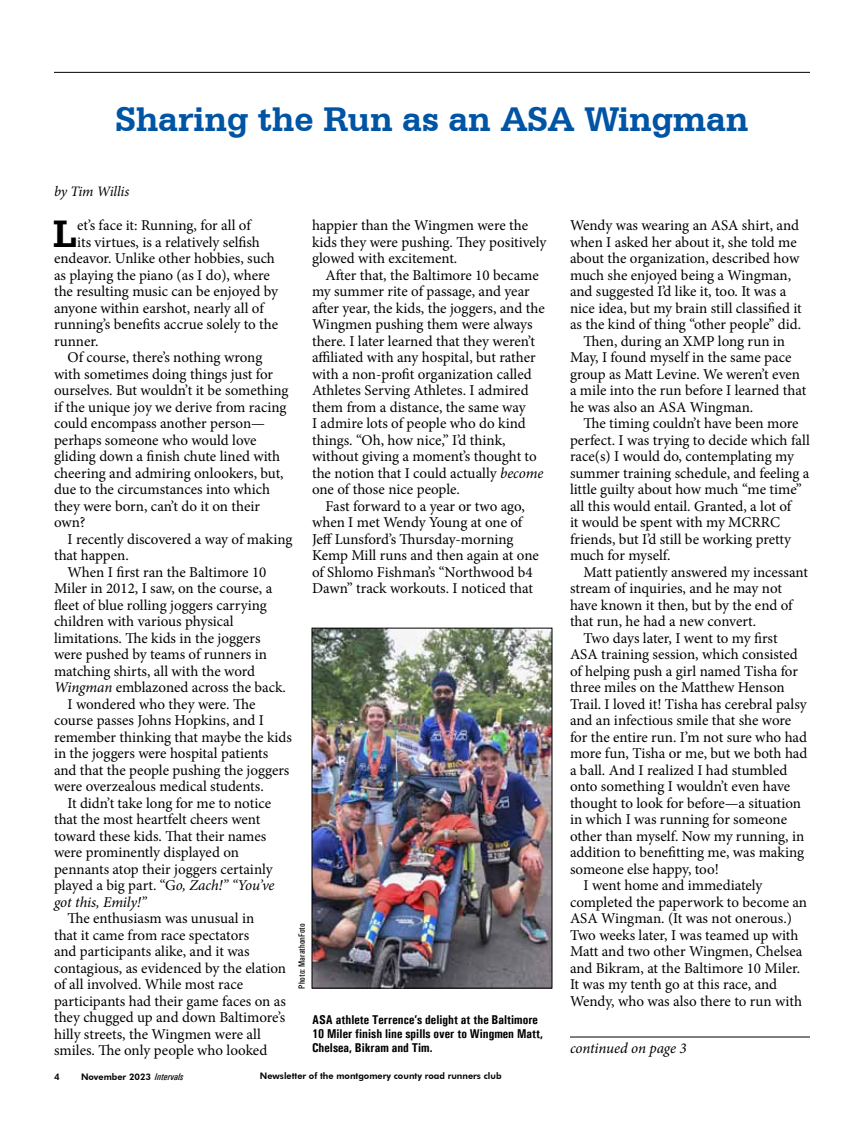
<style>
.page{position:relative;width:864px;height:1134px;background:#fff}
.page>*{position:absolute;margin:0;border:0;box-sizing:border-box;transform-origin:0 0}
.t1{font:700 40.2px "Serifa BT";color:#000}
.t2{font:700 36px "Serifa BT";color:#0054a4}
.t3{font:15px/16.5px "Minion Pro";letter-spacing:-.005em;color:#000}
.t4{font:italic 15px "Minion Pro";letter-spacing:-.01em;color:#000}
.t5{font:italic 14.4px "Minion Pro";letter-spacing:-.015em;color:#000}
.t6{font:700 12.75px/14.2px "Univers Condensed";color:#000}
.t7{font:800 9px "Futura BT";color:#000}
.t8{font:9px "Univers Condensed";color:#000}
.s1{font-style:italic}
.s2{font-family:"Univers Condensed";font-weight:400;font-style:italic;font-size:9.75px}
</style>
<div class="page">
<hr style="left:54px;top:72px;width:756px;height:1px;background:#000">
<hr style="left:570px;top:1037px;width:240px;height:1px;background:#000">
<img style="left:314px;top:630px;width:236px;height:356px">
<div style="left:312px;top:628px;width:240px;height:360px;border:1px solid #000"></div>
<h2 class="t2" style="left:115px;top:97px;width:635px">Sharing the Run as an ASA Wingman</h2>
<p class="t5" style="left:54px;top:182px;width:77px">by Tim Willis</p>
<p class="t3" style="left:312px;top:217px;width:236px">happier than the Wingmen were the kids they were pushing. They positively glowed with excitement.</p>
<p class="t3" style="left:312px;top:267px;width:234px;text-indent:14px">After that, the Baltimore 10 became my summer rite of passage, and year after year, the kids, the joggers, and the Wingmen pushing them were always there. I later learned that they weren’t affiliated with any hospital, but rather with a non-profit organization called Athletes Serving Athletes. I admired them from a distance, the same way<br>I admire lots of people who do kind things. “Oh, how nice,” I’d think, without giving a moment’s thought to the notion that I could actually <span class="s1">become </span>one of those nice people.</p>
<p class="t3" style="left:312px;top:498px;width:228px;text-indent:14px">Fast forward to a year or two ago, when I met Wendy Young at one of Jeff Lunsford’s Thursday-morning Kemp Mill runs and then again at one of Shlomo Fishman’s “Northwood b4<br>Dawn” track workouts. I noticed that</p>
<h1 class="t1" style="left:53px;top:208px;width:26px">L</h1>
<p class="t3" style="left:77px;top:217px;width:175px">et’s face it: Running, for all of</p>
<p class="t3" style="left:77px;top:234px;width:184px">its virtues, is a relatively selfish</p>
<p class="t3" style="left:54px;top:250px;width:222px">endeavor. Unlike other hobbies, such</p>
<p class="t3" style="left:54px;top:267px;width:217px">as playing the piano (as I do), where</p>
<p class="t3" style="left:54px;top:283px;width:226px">the resulting music can be enjoyed by</p>
<p class="t3" style="left:54px;top:300px;width:211px">anyone within earshot, nearly all of</p>
<p class="t3" style="left:54px;top:316px;width:226px">running’s benefits accrue solely to the</p>
<p class="t3" style="left:54px;top:333px;width:46px">runner.</p>
<p class="t3" style="left:68px;top:349px;width:196px">Of course, there’s nothing wrong</p>
<p class="t3" style="left:54px;top:366px;width:221px">with sometimes doing things just for</p>
<p class="t3" style="left:54px;top:382px;width:236px">ourselves. But wouldn’t it be something</p>
<p class="t3" style="left:54px;top:399px;width:234px">if the unique joy we derive from racing</p>
<p class="t3" style="left:54px;top:415px;width:213px">could encompass another person—</p>
<p class="t3" style="left:54px;top:432px;width:204px">perhaps someone who would love</p>
<p class="t3" style="left:54px;top:448px;width:228px">gliding down a finish chute lined with</p>
<p class="t3" style="left:54px;top:465px;width:231px">cheering and admiring onlookers, but,</p>
<p class="t3" style="left:54px;top:481px;width:218px">due to the circumstances into which</p>
<p class="t3" style="left:54px;top:498px;width:208px">they were born, can’t do it on their</p>
<p class="t3" style="left:54px;top:514px;width:33px">own?</p>
<p class="t3" style="left:68px;top:531px;width:226px">I recently discovered a way of making</p>
<p class="t3" style="left:54px;top:547px;width:76px">that happen.</p>
<p class="t3" style="left:68px;top:564px;width:200px">When I first ran the Baltimore 10</p>
<p class="t3" style="left:54px;top:580px;width:220px">Miler in 2012, I saw, on the course, a</p>
<p class="t3" style="left:54px;top:597px;width:214px">fleet of blue rolling joggers carrying</p>
<p class="t3" style="left:54px;top:613px;width:181px">children with various physical</p>
<p class="t3" style="left:54px;top:630px;width:208px">limitations. The kids in the joggers</p>
<p class="t3" style="left:54px;top:646px;width:214px">were pushed by teams of runners in</p>
<p class="t3" style="left:54px;top:663px;width:203px">matching shirts, all with the word</p>
<p class="t3" style="left:54px;top:679px;width:234px"><span class="s1">Wingman</span> emblazoned across the back.</p>
<p class="t3" style="left:68px;top:696px;width:189px">I wondered who they were. The</p>
<p class="t3" style="left:54px;top:712px;width:211px">course passes Johns Hopkins, and I</p>
<p class="t3" style="left:54px;top:729px;width:239px">remember thinking that maybe the kids</p>
<p class="t3" style="left:54px;top:745px;width:216px">in the joggers were hospital patients</p>
<p class="t3" style="left:54px;top:762px;width:237px">and that the people pushing the joggers</p>
<p class="t3" style="left:54px;top:778px;width:211px">were overzealous medical students.</p>
<p class="t3" style="left:68px;top:795px;width:205px">It didn’t take long for me to notice</p>
<p class="t3" style="left:54px;top:811px;width:208px">that the most heartfelt cheers went</p>
<p class="t3" style="left:54px;top:828px;width:214px">toward these kids. That their names</p>
<p class="t3" style="left:54px;top:844px;width:187px">were prominently displayed on</p>
<p class="t3" style="left:54px;top:861px;width:220px">pennants atop their joggers certainly</p>
<p class="t3" style="left:54px;top:877px;width:222px">played a big part. “G<span class="s1">o, Zach!” “You’ve</span></p>
<p class="t4" style="left:54px;top:892px;width:94px">got this, Emily!”</p>
<p class="t3" style="left:54px;top:910px;width:234px;text-indent:14px">The enthusiasm was unusual in<br>that it came from race spectators<br>and participants alike, and it was contagious, as evidenced by the elation of all involved. While most race participants had their game faces on as they chugged up and down Baltimore’s hilly streets, the Wingmen were all smiles. The only people who looked</p>
<p class="t8" style="left:297px;top:988px;width:67px;rotate:-90deg">Photo: MarathonFoto</p>
<p class="t6" style="left:312px;top:1012px;width:233px">ASA athlete Terrence’s delight at the Baltimore<br>10 Miler finish line spills over to Wingmen Matt,<br>Chelsea, Bikram and Tim.</p>
<p class="t7" style="left:54px;top:1071px;width:7px">4</p>
<p class="t7" style="left:81px;top:1071px;width:104px">November 2023 <span class="s2">Intervals</span></p>
<p class="t7" style="left:260px;top:1071px;width:243px">Newsletter of the montgomery county road runners club</p>
<p class="t3" style="left:570px;top:217px;width:231px">Wendy was wearing an ASA shirt, and</p>
<p class="t3" style="left:570px;top:234px;width:228px">when I asked her about it, she told me</p>
<p class="t3" style="left:570px;top:250px;width:231px">about the organization, described how</p>
<p class="t3" style="left:570px;top:267px;width:223px">much she enjoyed being a Wingman,</p>
<p class="t3" style="left:570px;top:283px;width:218px">and suggested I’d like it, too. It was a</p>
<p class="t3" style="left:570px;top:300px;width:233px">nice idea, but my brain still classified it</p>
<p class="t3" style="left:570px;top:316px;width:233px">as the kind of thing “other people” did.</p>
<p class="t3" style="left:584px;top:333px;width:203px">Then, during an XMP long run in</p>
<p class="t3" style="left:570px;top:349px;width:223px">May, I found myself in the same pace</p>
<p class="t3" style="left:570px;top:366px;width:232px">group as Matt Levine. We weren’t even</p>
<p class="t3" style="left:570px;top:382px;width:238px">a mile into the run before I learned that</p>
<p class="t3" style="left:570px;top:399px;width:185px">he was also an ASA Wingman.</p>
<p class="t3" style="left:584px;top:415px;width:217px">The timing couldn’t have been more</p>
<p class="t3" style="left:570px;top:432px;width:241px">perfect. I was trying to decide which fall</p>
<p class="t3" style="left:570px;top:448px;width:225px">race(s) I would do, contemplating my</p>
<p class="t3" style="left:570px;top:465px;width:241px">summer training schedule, and feeling a</p>
<p class="t3" style="left:570px;top:481px;width:233px">little guilty about how much “me time”</p>
<p class="t3" style="left:570px;top:498px;width:223px">all this would entail. Granted, a lot of</p>
<p class="t3" style="left:570px;top:514px;width:212px">it would be spent with my MCRRC</p>
<p class="t3" style="left:570px;top:531px;width:223px">friends, but I’d still be working pretty</p>
<p class="t3" style="left:570px;top:547px;width:102px">much for myself.</p>
<p class="t3" style="left:584px;top:564px;width:226px">Matt patiently answered my incessant</p>
<p class="t3" style="left:570px;top:580px;width:214px">stream of inquiries, and he may not</p>
<p class="t3" style="left:570px;top:597px;width:224px">have known it then, but by the end of</p>
<p class="t3" style="left:570px;top:613px;width:188px">that run, he had a new convert.</p>
<p class="t3" style="left:584px;top:630px;width:196px">Two days later, I went to my first</p>
<p class="t3" style="left:570px;top:646px;width:229px">ASA training session, which consisted</p>
<p class="t3" style="left:570px;top:663px;width:230px">of helping push a girl named Tisha for</p>
<p class="t3" style="left:570px;top:679px;width:216px">three miles on the Matthew Henson</p>
<p class="t3" style="left:570px;top:696px;width:238px">Trail. I loved it! Tisha has cerebral palsy</p>
<p class="t3" style="left:570px;top:712px;width:223px">and an infectious smile that she wore</p>
<p class="t3" style="left:570px;top:729px;width:239px">for the entire run. I’m not sure who had</p>
<p class="t3" style="left:570px;top:745px;width:239px">more fun, Tisha or me, but we both had</p>
<p class="t3" style="left:570px;top:762px;width:219px">a ball. And I realized I had stumbled</p>
<p class="t3" style="left:570px;top:778px;width:222px">onto something I wouldn’t even have</p>
<p class="t3" style="left:570px;top:795px;width:233px">thought to look for before—a situation</p>
<p class="t3" style="left:570px;top:811px;width:219px">in which I was running for someone</p>
<p class="t3" style="left:570px;top:828px;width:236px">other than myself. Now my running, in</p>
<p class="t3" style="left:570px;top:844px;width:236px">addition to benefitting me, was making</p>
<p class="t3" style="left:570px;top:861px;width:150px">someone else happy, too!</p>
<p class="t3" style="left:584px;top:877px;width:180px">I went home and immediately</p>
<p class="t3" style="left:570px;top:894px;width:239px">completed the paperwork to become an</p>
<p class="t3" style="left:570px;top:910px;width:224px">ASA Wingman. (It was not onerous.)</p>
<p class="t3" style="left:570px;top:927px;width:230px">Two weeks later, I was teamed up with</p>
<p class="t3" style="left:570px;top:943px;width:234px">Matt and two other Wingmen, Chelsea</p>
<p class="t3" style="left:570px;top:960px;width:232px">and Bikram, at the Baltimore 10 Miler.</p>
<p class="t3" style="left:570px;top:976px;width:209px">It was my tenth go at this race, and</p>
<p class="t3" style="left:570px;top:993px;width:234px">Wendy, who was also there to run with</p>
<p class="t4" style="left:570px;top:1038px;width:118px">continued on page 3</p>
</div>
